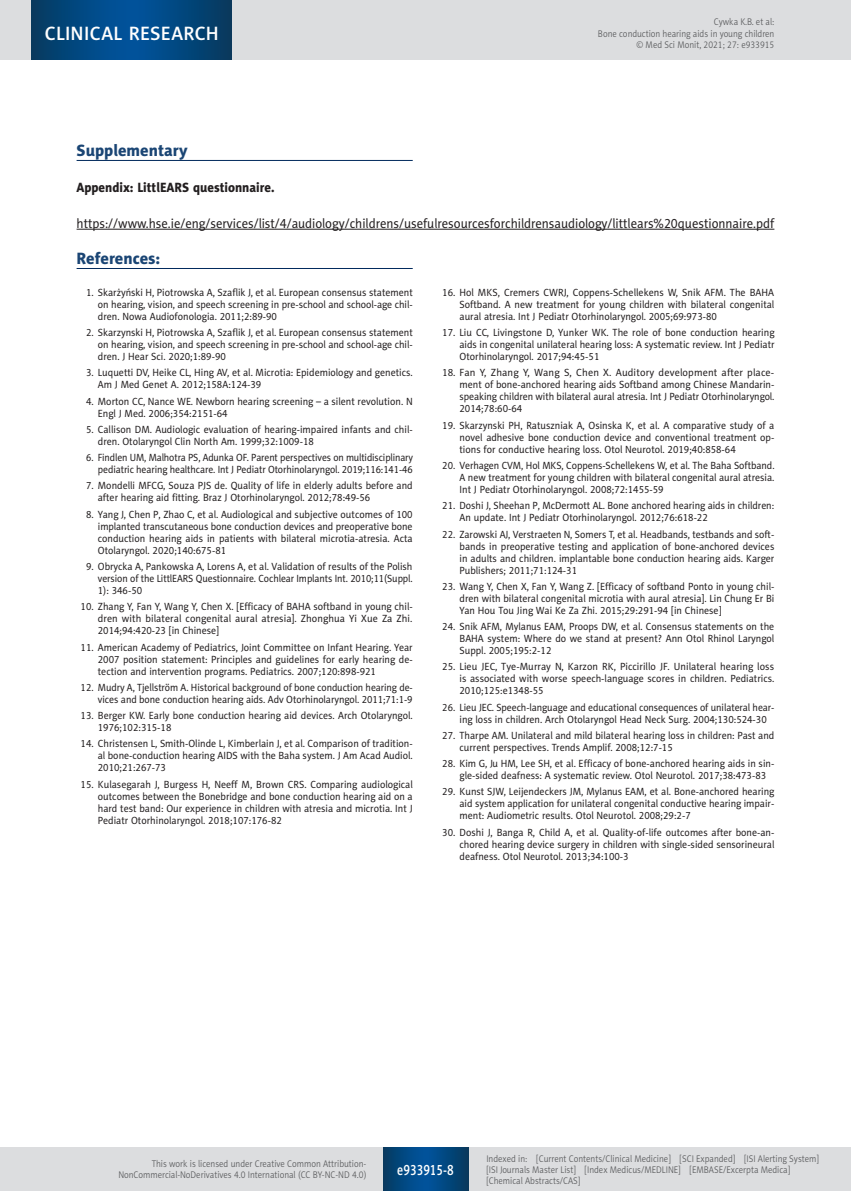
<style>
.page{position:relative;width:851px;height:1191px;background:#fff}
.page>*{position:absolute;margin:0;border:0;box-sizing:border-box;transform-origin:0 0}
.t1{font:19.5px "Naomi Sans EFN Medium";letter-spacing:.015em;color:#fff}
.MSM_Headline_1{font:16.5px "Naomi Sans EFN Heavy";color:#1a4574}
.MSM_Referencje_Tytul{font:16.5px "Naomi Sans EFN Heavy";color:#1a4574}
.t2{font:15px "Naomi Sans EFN Medium";color:#fff;scale:.8 1}
.MSM_Body{font:13.5px "Naomi Sans EFN";color:#231f20;scale:.95 1}
.MSM_Headline_2{font:13.5px "Naomi Sans EFN Heavy";color:#231f20;scale:.95 1}
.MSM_Referencje_punkt{font:10.5px/12px "Naomi Sans EFN";color:#231f20;text-align:justify;scale:.95 1}
.MSM_Referencje_punkt-2{font:10.5px/12px "Naomi Sans EFN";color:#231f20;text-align:justify;scale:.94 1}
.MSM_Referencje_punkt-3{font:10.5px/12px "Naomi Sans EFN";color:#231f20;text-align:right;scale:.93 1}
.MSM_Referencje_punkt-4{font:10.5px/12px "Naomi Sans EFN";color:#231f20;text-align:justify}
.MSM_Referencje_punkt-5{font:10.5px/12px "Naomi Sans EFN";color:#231f20;text-align:justify;scale:.96 1}
.MSM_Referencje_punkt-6{font:10.5px/12px "Naomi Sans EFN";color:#231f20;text-align:right;scale:.92 1}
.t3{font:9.75px/11.2px "Naomi Sans EFN Light";color:#57585a;text-align:right;scale:.9 1}
</style>
<div class="page">
<hr style="left:77px;top:160px;width:335px;height:1px;background:#00295c">
<hr style="left:77px;top:268px;width:335px;height:1px;background:#00295c">
<hr style="left:77px;top:229px;width:697px;height:1px;background:#231f20">
<div style="left:0;top:1148px;width:850px;height:43px;background:#dcdddf"></div>
<svg style="left:383px;top:1147px;width:85px;height:43px"></svg>
<div style="left:0;top:0;width:850px;height:60px;background:#dcdddf"></div>
<svg style="left:32px;top:0;width:200px;height:60px"></svg>
<h1 class="t1" style="left:45px;top:22px;width:175px">CLINICAL RESEARCH</h1>
<p class="MSM_Headline_1" style="left:77px;top:140px;width:113px">Supplementary</p>
<p class="t3" style="left:598px;top:16px;width:197px">Cywka K.B. et al:<br>Bone conduction hearing aids in young children © Med Sci Monit, 2021; 27: e933915</p>
<p class="MSM_Headline_2" style="left:77px;top:179px;width:210px">Appendix: LittlEARS questionnaire.</p>
<p class="MSM_Body" style="left:77px;top:215px;width:735px">https://www.hse.ie/eng/services/list/4/audiology/childrens/usefulresourcesforchildrensaudiology/littlears%20questionnaire.pdf</p>
<p class="MSM_Referencje_Tytul" style="left:77px;top:248px;width:85px">References:</p>
<p class="MSM_Referencje_punkt" style="left:98px;top:286px;width:333px;text-indent:-12px">1. Skarżyński H, Piotrowska A, Szaflik J, et al. European consensus statement on hearing, vision, and speech screening in pre-school and school-age chil&shy;dren. Nowa Audiofonologia. 2011;2:89-90</p>
<p class="MSM_Referencje_punkt" style="left:98px;top:327px;width:333px;text-indent:-12px">2. Skarzynski H, Piotrowska A, Szaflik J, et al. European consensus statement on hearing, vision, and speech screening in pre-school and school-age chil&shy;dren. J Hear Sci. 2020;1:89-90</p>
<p class="MSM_Referencje_punkt" style="left:98px;top:367px;width:333px;text-indent:-12px">3. Luquetti DV, Heike CL, Hing AV, et al. Microtia: Epidemiology and genetics.<br>Am J Med Genet A. 2012;158A:124-39</p>
<p class="MSM_Referencje_punkt" style="left:98px;top:395px;width:333px;text-indent:-12px">4. Morton CC, Nance WE. Newborn hearing screening – a silent revolution. N<br>Engl J Med. 2006;354:2151-64</p>
<p class="MSM_Referencje_punkt" style="left:98px;top:423px;width:333px;text-indent:-12px">5. Callison DM. Audiologic evaluation of hearing-impaired infants and chil&shy;dren. Otolaryngol Clin North Am. 1999;32:1009-18</p>
<p class="MSM_Referencje_punkt-6" style="left:86px;top:452px;width:357px">6. Findlen UM, Malhotra PS, Adunka OF. Parent perspectives on multidisciplinary pediatric hearing healthcare. Int J Pediatr Otorhinolaryngol. 2019;116:141-46</p>
<p class="MSM_Referencje_punkt" style="left:98px;top:480px;width:333px;text-indent:-12px">7. Mondelli MFCG, Souza PJS de. Quality of life in elderly adults before and after hearing aid fitting. Braz J Otorhinolaryngol. 2012;78:49-56</p>
<p class="MSM_Referencje_punkt" style="left:98px;top:508px;width:333px;text-indent:-12px">8. Yang J, Chen P, Zhao C, et al. Audiological and subjective outcomes of 100 implanted transcutaneous bone conduction devices and preoperative bone conduction hearing aids in patients with bilateral microtia-atresia. Acta Otolaryngol. 2020;140:675-81</p>
<p class="MSM_Referencje_punkt" style="left:98px;top:560px;width:333px;text-indent:-12px">9. Obrycka A, Pankowska A, Lorens A, et al. Validation of results of the Polish version of the LittlEARS Questionnaire. Cochlear Implants Int. 2010;11(Suppl.<br>1): 346-50</p>
<p class="MSM_Referencje_punkt" style="left:98px;top:601px;width:333px;text-indent:-17px">10. Zhang Y, Fan Y, Wang Y, Chen X. [Efficacy of BAHA softband in young chil&shy;dren with bilateral congenital aural atresia]. Zhonghua Yi Xue Za Zhi.<br>2014;94:420-23 [in Chinese]</p>
<p class="MSM_Referencje_punkt" style="left:98px;top:641px;width:333px;text-indent:-17px">11. American Academy of Pediatrics, Joint Committee on Infant Hearing. Year 2007 position statement: Principles and guidelines for early hearing de&shy;tection and intervention programs. Pediatrics. 2007;120:898-921</p>
<p class="MSM_Referencje_punkt-3" style="left:81px;top:681px;width:358px">12. Mudry A, Tjellström A. Historical background of bone conduction hearing de&shy;vices and bone conduction hearing aids. Adv Otorhinolaryngol. 2011;71:1-9</p>
<p class="MSM_Referencje_punkt" style="left:98px;top:709px;width:333px;text-indent:-17px">13. Berger KW. Early bone conduction hearing aid devices. Arch Otolaryngol.<br>1976;102:315-18</p>
<p class="MSM_Referencje_punkt" style="left:98px;top:738px;width:333px;text-indent:-17px">14. Christensen L, Smith-Olinde L, Kimberlain J, et al. Comparison of tradition&shy;al bone-conduction hearing AIDS with the Baha system. J Am Acad Audiol.<br>2010;21:267-73</p>
<p class="MSM_Referencje_punkt" style="left:98px;top:778px;width:333px;text-indent:-17px">15. Kulasegarah J, Burgess H, Neeff M, Brown CRS. Comparing audiological outcomes between the Bonebridge and bone conduction hearing aid on a hard test band: Our experience in children with atresia and microtia. Int J Pediatr Otorhinolaryngol. 2018;107:176-82</p>
<p class="MSM_Referencje_punkt" style="left:459px;top:286px;width:333px;text-indent:-17px">16. Hol MKS, Cremers CWRJ, Coppens-Schellekens W, Snik AFM. The BAHA Softband. A new treatment for young children with bilateral congenital aural atresia. Int J Pediatr Otorhinolaryngol. 2005;69:973-80</p>
<p class="MSM_Referencje_punkt" style="left:459px;top:327px;width:333px;text-indent:-17px">17. Liu CC, Livingstone D, Yunker WK. The role of bone conduction hearing aids in congenital unilateral hearing loss: A systematic review. Int J Pediatr Otorhinolaryngol. 2017;94:45-51</p>
<p class="MSM_Referencje_punkt-4" style="left:459px;top:367px;width:316px;text-indent:-17px">18. Fan Y, Zhang Y, Wang S, Chen X. Auditory development after place&shy;ment of bone-anchored hearing aids Softband among Chinese Mandarin&shy;speaking children with bilateral aural atresia. Int J Pediatr Otorhinolaryngol.<br>2014;78:60-64</p>
<p class="MSM_Referencje_punkt" style="left:459px;top:419px;width:333px;text-indent:-17px">19. Skarzynski PH, Ratuszniak A, Osinska K, et al. A comparative study of a novel adhesive bone conduction device and conventional treatment op&shy;tions for conductive hearing loss. Otol Neurotol. 2019;40:858-64</p>
<p class="MSM_Referencje_punkt-2" style="left:459px;top:459px;width:336px;text-indent:-17px">20. Verhagen CVM, Hol MKS, Coppens-Schellekens W, et al. The Baha Softband.<br>A new treatment for young children with bilateral congenital aural atresia.<br>Int J Pediatr Otorhinolaryngol. 2008;72:1455-59</p>
<p class="MSM_Referencje_punkt-2" style="left:459px;top:500px;width:336px;text-indent:-17px">21. Doshi J, Sheehan P, McDermott AL. Bone anchored hearing aids in children:<br>An update. Int J Pediatr Otorhinolaryngol. 2012;76:618-22</p>
<p class="MSM_Referencje_punkt-2" style="left:459px;top:528px;width:336px;text-indent:-17px">22. Zarowski AJ, Verstraeten N, Somers T, et al. Headbands, testbands and soft&shy;bands in preoperative testing and application of bone-anchored devices in adults and children. implantable bone conduction hearing aids. Karger Publishers; 2011;71:124-31</p>
<p class="MSM_Referencje_punkt" style="left:459px;top:580px;width:333px;text-indent:-17px">23. Wang Y, Chen X, Fan Y, Wang Z. [Efficacy of softband Ponto in young chil&shy;dren with bilateral congenital microtia with aural atresia]. Lin Chung Er Bi Yan Hou Tou Jing Wai Ke Za Zhi. 2015;29:291-94 [in Chinese]</p>
<p class="MSM_Referencje_punkt" style="left:459px;top:620px;width:333px;text-indent:-17px">24. Snik AFM, Mylanus EAM, Proops DW, et al. Consensus statements on the BAHA system: Where do we stand at present? Ann Otol Rhinol Laryngol Suppl. 2005;195:2-12</p>
<p class="MSM_Referencje_punkt-5" style="left:459px;top:661px;width:329px;text-indent:-17px">25. Lieu JEC, Tye-Murray N, Karzon RK, Piccirillo JF. Unilateral hearing loss is associated with worse speech-language scores in children. Pediatrics.<br>2010;125:e1348-55</p>
<p class="MSM_Referencje_punkt-3" style="left:459px;top:701px;width:340px;text-align:left;text-indent:-17px">26. Lieu JEC. Speech-language and educational consequences of unilateral hear&shy;ing loss in children. Arch Otolaryngol Head Neck Surg. 2004;130:524-30</p>
<p class="MSM_Referencje_punkt" style="left:459px;top:729px;width:333px;text-indent:-17px">27. Tharpe AM. Unilateral and mild bilateral hearing loss in children: Past and current perspectives. Trends Amplif. 2008;12:7-15</p>
<p class="MSM_Referencje_punkt" style="left:459px;top:757px;width:333px;text-indent:-17px">28. Kim G, Ju HM, Lee SH, et al. Efficacy of bone-anchored hearing aids in sin&shy;gle-sided deafness: A systematic review. Otol Neurotol. 2017;38:473-83</p>
<p class="MSM_Referencje_punkt" style="left:459px;top:786px;width:333px;text-indent:-17px">29. Kunst SJW, Leijendeckers JM, Mylanus EAM, et al. Bone-anchored hearing aid system application for unilateral congenital conductive hearing impair&shy;ment: Audiometric results. Otol Neurotol. 2008;29:2-7</p>
<p class="MSM_Referencje_punkt" style="left:459px;top:826px;width:333px;text-indent:-17px">30. Doshi J, Banga R, Child A, et al. Quality-of-life outcomes after bone-an&shy;chored hearing device surgery in children with single-sided sensorineural deafness. Otol Neurotol. 2013;34:100-3</p>
<p class="t3" style="left:118px;top:1158px;width:277px">This work is licensed under Creative Common Attribution-<br>NonCommercial-NoDerivatives 4.0 International (CC BY-NC-ND 4.0)</p>
<h3 class="t2" style="left:397px;top:1160px;width:72px">e933915-8</h3>
<p class="t3" style="left:486px;top:1152px;width:371px;text-align:left">Indexed in: [Current Contents/Clinical Medicine] [SCI Expanded] [ISI Alerting System] [ISI Journals Master List] [Index Medicus/MEDLINE] [EMBASE/Excerpta Medica] [Chemical Abstracts/CAS]</p>
</div>
